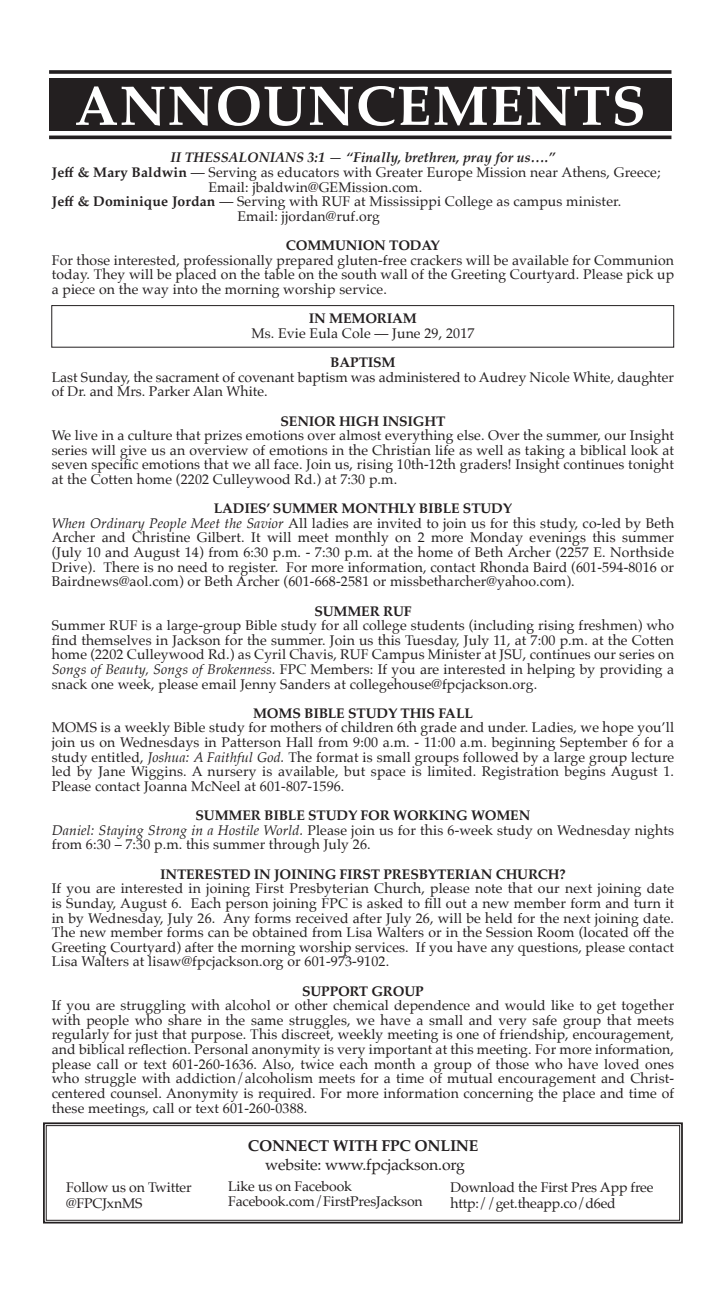
<style>
.page{position:relative;width:721px;height:1292px;background:#fff}
.page>*{position:absolute;margin:0;border:0;box-sizing:border-box;transform-origin:0 0}
.t1{font:700 56px "Palatino";letter-spacing:.02em;color:#fff}
.t2{font:15.75px "Palatino";letter-spacing:-.01em;color:#231f20}
.Heading_4{font:700 15.75px "Palatino";letter-spacing:-.01em;color:#231f20}
.t3{font:14px/14.7px "Palatino";letter-spacing:.01em;color:#231f20;text-align:justify}
.t4{font:700 14px "Palatino";letter-spacing:-.01em;color:#231f20}
.t5{font:14px/15.8px "Palatino";letter-spacing:-.01em;color:#231f20}
.t6{font:italic 700 14px "Palatino";color:#231f20}
.s1{font-weight:700}
.s2{font-style:italic}
</style>
<div class="page">
<div style="left:49px;top:78px;width:622px;height:52px;background:#231f20"></div>
<svg style="left:49px;top:70px;width:622px;height:4px"></svg>
<svg style="left:49px;top:135px;width:622px;height:4px;fill:#231f20"></svg>
<svg style="left:43px;top:1122px;width:640px;height:102px"></svg>
<div style="left:46px;top:1125px;width:633px;height:95px;border:1px solid #231f20"></div>
<div style="left:51px;top:305px;width:623px;height:42px;border:1px solid #231f20"></div>
<p class="t1" style="left:75px;top:58px;width:572px">ANNOUNCEMENTS</p>
<p class="t6" style="left:170px;top:146px;width:386px">II THESSALONIANS 3:1 — “Finally, brethren, pray for us….”</p>
<p class="t3" style="left:52px;top:165px;width:610px"><span class="s1">Jeff &amp; Mary Baldwin</span> — Serving as educators with Greater Europe Mission near Athens, Greece;</p>
<p class="t3" style="left:208px;top:179px;width:215px">Email: jbaldwin@GEMission.com.</p>
<p class="t3" style="left:52px;top:194px;width:571px"><span class="s1">Jeff &amp; Dominique Jordan</span> — Serving with RUF at Mississippi College as campus minister.</p>
<p class="t3" style="left:237px;top:209px;width:144px">Email: jjordan@ruf.org</p>
<p class="t4" style="left:286px;top:233px;width:155px">COMMUNION TODAY</p>
<p class="t3" style="left:52px;top:252px;width:623px">For those interested, professionally prepared gluten-free crackers will be available for Communion today. They will be placed on the table on the south wall of the Greeting Courtyard. Please pick up a piece on the way into the morning worship service.</p>
<p class="t4" style="left:309px;top:306px;width:109px">IN MEMORIAM</p>
<p class="t3" style="left:251px;top:325px;width:224px">Ms. Evie Eula Cole — June 29, 2017</p>
<p class="t4" style="left:330px;top:350px;width:67px">BAPTISM</p>
<p class="t3" style="left:52px;top:369px;width:623px">Last Sunday, the sacrament of covenant baptism was administered to Audrey Nicole White, daughter of Dr. and Mrs. Parker Alan White.</p>
<p class="t4" style="left:280px;top:409px;width:166px">SENIOR HIGH INSIGHT</p>
<p class="t3" style="left:52px;top:428px;width:623px">We live in a culture that prizes emotions over almost everything else. Over the summer, our Insight series will give us an overview of emotions in the Christian life as well as taking a biblical look at seven specific emotions that we all face. Join us, rising 10th-12th graders! Insight continues tonight at the Cotten home (2202 Culleywood Rd.) at 7:30 p.m.</p>
<p class="t4" style="left:214px;top:496px;width:300px">LADIES’ SUMMER MONTHLY BIBLE STUDY</p>
<p class="t3" style="left:52px;top:516px;width:623px"><span class="s2">When Ordinary People Meet the Savior</span> All ladies are invited to join us for this study, co-led by Beth Archer and Christine Gilbert. It will meet monthly on 2 more Monday evenings this summer (July 10 and August 14) from 6:30 p.m. - 7:30 p.m. at the home of Beth Archer (2257 E. Northside Drive). There is no need to register. For more information, contact Rhonda Baird (601-594-8016 or Bairdnews@aol.com) or Beth Archer (601-668-2581 or missbetharcher@yahoo.com).</p>
<p class="t4" style="left:314px;top:599px;width:99px">SUMMER RUF</p>
<p class="t3" style="left:52px;top:618px;width:623px">Summer RUF is a large-group Bible study for all college students (including rising freshmen) who find themselves in Jackson for the summer. Join us this Tuesday, July 11, at 7:00 p.m. at the Cotten home (2202 Culleywood Rd.) as Cyril Chavis, RUF Campus Minister at JSU, continues our series on <span class="s2">Songs of Beauty, Songs of Brokenness.</span> FPC Members: If you are interested in helping by providing a snack one week, please email Jenny Sanders at collegehouse@fpcjackson.org.</p>
<p class="t4" style="left:253px;top:701px;width:221px">MOMS BIBLE STUDY THIS FALL</p>
<p class="t3" style="left:52px;top:720px;width:623px">MOMS is a weekly Bible study for mothers of children 6th grade and under. Ladies, we hope you’ll join us on Wednesdays in Patterson Hall from 9:00 a.m. - 11:00 a.m. beginning September 6 for a study entitled, <span class="s2">Joshua: A Faithful God.</span> The format is small groups followed by a large group lecture led by Jane Wiggins. A nursery is available, but space is limited. Registration begins August 1.<br>Please contact Joanna McNeel at 601-807-1596.</p>
<p class="t4" style="left:195px;top:803px;width:336px">SUMMER BIBLE STUDY FOR WORKING WOMEN</p>
<p class="t3" style="left:52px;top:822px;width:623px"><span class="s2">Daniel: Staying Strong in a Hostile World.</span> Please join us for this 6-week study on Wednesday nights from 6:30 – 7:30 p.m. this summer through July 26.</p>
<p class="t4" style="left:160px;top:862px;width:407px">INTERESTED IN JOINING FIRST PRESBYTERIAN CHURCH?</p>
<p class="t3" style="left:52px;top:881px;width:623px">If you are interested in joining First Presbyterian Church, please note that our next joining date is Sunday, August 6. Each person joining FPC is asked to fill out a new member form and turn it in by Wednesday, July 26. Any forms received after July 26, will be held for the next joining date.<br>The new member forms can be obtained from Lisa Walters or in the Session Room (located off the Greeting Courtyard) after the morning worship services. If you have any questions, please contact Lisa Walters at lisaw@fpcjackson.org or 601-973-9102.</p>
<p class="t4" style="left:302px;top:979px;width:123px">SUPPORT GROUP</p>
<p class="t3" style="left:52px;top:998px;width:623px">If you are struggling with alcohol or other chemical dependence and would like to get together with people who share in the same struggles, we have a small and very safe group that meets regularly for just that purpose. This discreet, weekly meeting is one of friendship, encouragement, and biblical reflection. Personal anonymity is very important at this meeting. For more information, please call or text 601-260-1636. Also, twice each month a group of those who have loved ones who struggle with addiction/alcoholism meets for a time of mutual encouragement and Christ&shy;centered counsel. Anonymity is required. For more information concerning the place and time of these meetings, call or text 601-260-0388.</p>
<p class="t5" style="left:66px;top:1179px;width:127px">Follow us on Twitter</p>
<p class="t5" style="left:66px;top:1194px;width:78px">@FPCJxnMS</p>
<p class="Heading_4" style="left:248px;top:1132px;width:232px">CONNECT WITH FPC ONLINE</p>
<p class="t2" style="left:265px;top:1151px;width:201px">website: www.fpcjackson.org</p>
<p class="t5" style="left:228px;top:1177px;width:125px">Like us on Facebook</p>
<p class="t5" style="left:228px;top:1193px;width:196px">Facebook.com/FirstPresJackson</p>
<p class="t5" style="left:450px;top:1179px;width:204px">Download the First Pres App free http://get.theapp.co/d6ed</p>
</div>
